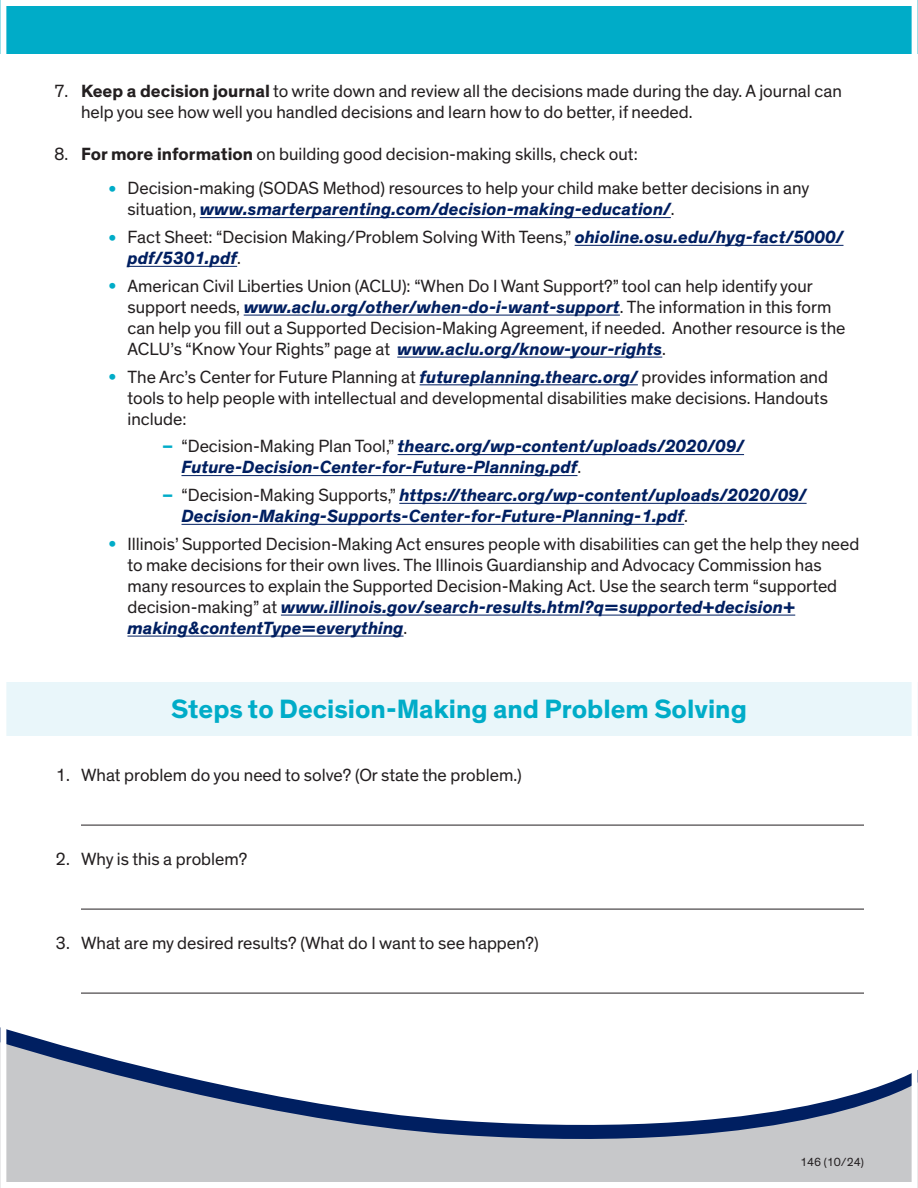
<style>
.page{position:relative;width:918px;height:1188px;background:#fff}
.page>*{position:absolute;margin:0;border:0;box-sizing:border-box;transform-origin:0 0}
.t1{font:700 27px "Theinhardt";color:#00acc8}
.t2{font:18px/21px "Theinhardt";color:#231f20}
.t3{font:italic 700 18px/21px "Theinhardt";color:#001f61}
.t4{font:12px "Theinhardt";color:#231f20}
.s1{font-weight:700}
.s2{font-size:21px;color:#00acc8}
.s3{font-weight:700;font-style:italic;color:#001f61}
.s4{font-style:normal;color:#00acc8}
.s5{font-weight:400;font-style:normal;color:#231f20}
</style>
<div class="page">
<div style="left:6px;top:682px;width:912px;height:54px;background:#e9f6fa"></div>
<svg style="left:7px;top:1041px;width:904px;height:140px;fill:#c7c8ca"></svg>
<div style="left:0;top:0;width:918px;height:54px;background:#00acc8"></div>
<div style="left:0;top:0;width:918px;height:1188px;border:6px solid #fff"></div>
<hr style="left:200px;top:217px;width:471px;height:1px;background:#001f61">
<hr style="left:575px;top:245px;width:268px;height:1px;background:#001f61">
<hr style="left:128px;top:266px;width:109px;height:1px;background:#001f61">
<hr style="left:244px;top:315px;width:376px;height:1px;background:#001f61">
<hr style="left:397px;top:357px;width:265px;height:1px;background:#001f61">
<hr style="left:420px;top:384px;width:218px;height:1px;background:#001f61">
<hr style="left:398px;top:454px;width:346px;height:1px;background:#001f61">
<hr style="left:182px;top:475px;width:396px;height:1px;background:#001f61">
<hr style="left:399px;top:503px;width:408px;height:1px;background:#001f61">
<hr style="left:182px;top:524px;width:502px;height:1px;background:#001f61">
<hr style="left:281px;top:615px;width:514px;height:1px;background:#001f61">
<hr style="left:128px;top:636px;width:276px;height:1px;background:#001f61">
<hr style="left:81px;top:825px;width:783px;height:1px;background:#231f20">
<hr style="left:81px;top:909px;width:783px;height:1px;background:#231f20">
<hr style="left:81px;top:993px;width:783px;height:1px;background:#231f20">
<p class="t2" style="left:81px;top:81px;width:762px;text-indent:-27px">7. <span class="s1">Keep a decision journal</span> to write down and review all the decisions made during the day. A journal can help you see how well you handled decisions and learn how to do better, if needed.</p>
<p class="t2" style="left:54px;top:144px;width:585px">8. <span class="s1">For more information</span> on building good decision-making skills, check out:</p>
<p class="t2" style="left:128px;top:178px;width:683px;text-indent:-20px"><span class="s2">•</span> Decision-making (SODAS Method) resources to help your child make better decisions in any situation, <span class="s3">www.smarterparenting.com/decision-making-education/</span>.</p>
<p class="t2" style="left:128px;top:227px;width:717px;text-indent:-20px"><span class="s2">•</span> Fact Sheet: “Decision Making/Problem Solving With Teens,” <span class="s3">ohioline.osu.edu/hyg-fact/5000/ pdf/5301.pdf</span>.</p>
<p class="t2" style="left:128px;top:276px;width:719px;text-indent:-20px"><span class="s2">•</span> American Civil Liberties Union (ACLU): “When Do I Want Support?” tool can help identify your support needs, <span class="s3">www.aclu.org/other/when-do-i-want-support</span>. The information in this form can help you fill out a Supported Decision-Making Agreement, if needed. Another resource is the ACLU’s “Know Your Rights” page at <span class="s3">www.aclu.org/know-your-rights</span>.</p>
<p class="t2" style="left:128px;top:367px;width:702px;text-align:justify;text-indent:-20px"><span class="s2">•</span> The Arc’s Center for Future Planning at <span class="s3">futureplanning.thearc.org/</span> provides information and tools to help people with intellectual and developmental disabilities make decisions. Handouts include:</p>
<p class="t3" style="left:182px;top:436px;width:564px;text-indent:-20px"><span class="s4">–</span> <span class="s5">“Decision-Making Plan Tool,”</span> thearc.org/wp-content/uploads/2020/09/<br>Future-Decision-Center-for-Future-Planning.pdf<span class="s5">.</span></p>
<p class="t3" style="left:182px;top:485px;width:627px;text-indent:-20px"><span class="s4">–</span> <span class="s5">“Decision-Making Supports,”</span> https://thearc.org/wp-content/uploads/2020/09/<br>Decision-Making-Supports-Center-for-Future-Planning-1.pdf<span class="s5">.</span></p>
<p class="t2" style="left:128px;top:534px;width:733px;text-indent:-20px"><span class="s2">•</span> Illinois’ Supported Decision-Making Act ensures people with disabilities can get the help they need to make decisions for their own lives. The Illinois Guardianship and Advocacy Commission has many resources to explain the Supported Decision-Making Act. Use the search term “supported decision-making” at <span class="s3">www.illinois.gov/search-results.html?q=supported+decision+ making&amp;contentType=everything</span>.</p>
<p class="t1" style="left:171px;top:692px;width:577px">Steps to Decision-Making and Problem Solving</p>
<p class="t2" style="left:56px;top:765px;width:468px">1. What problem do you need to solve? (Or state the problem.)</p>
<p class="t2" style="left:56px;top:849px;width:193px">2. Why is this a problem?</p>
<p class="t2" style="left:56px;top:933px;width:485px">3. What are my desired results? (What do I want to see happen?)</p>
<p class="t4" style="left:800px;top:1155px;width:65px">146 (10/24)</p>
</div>
